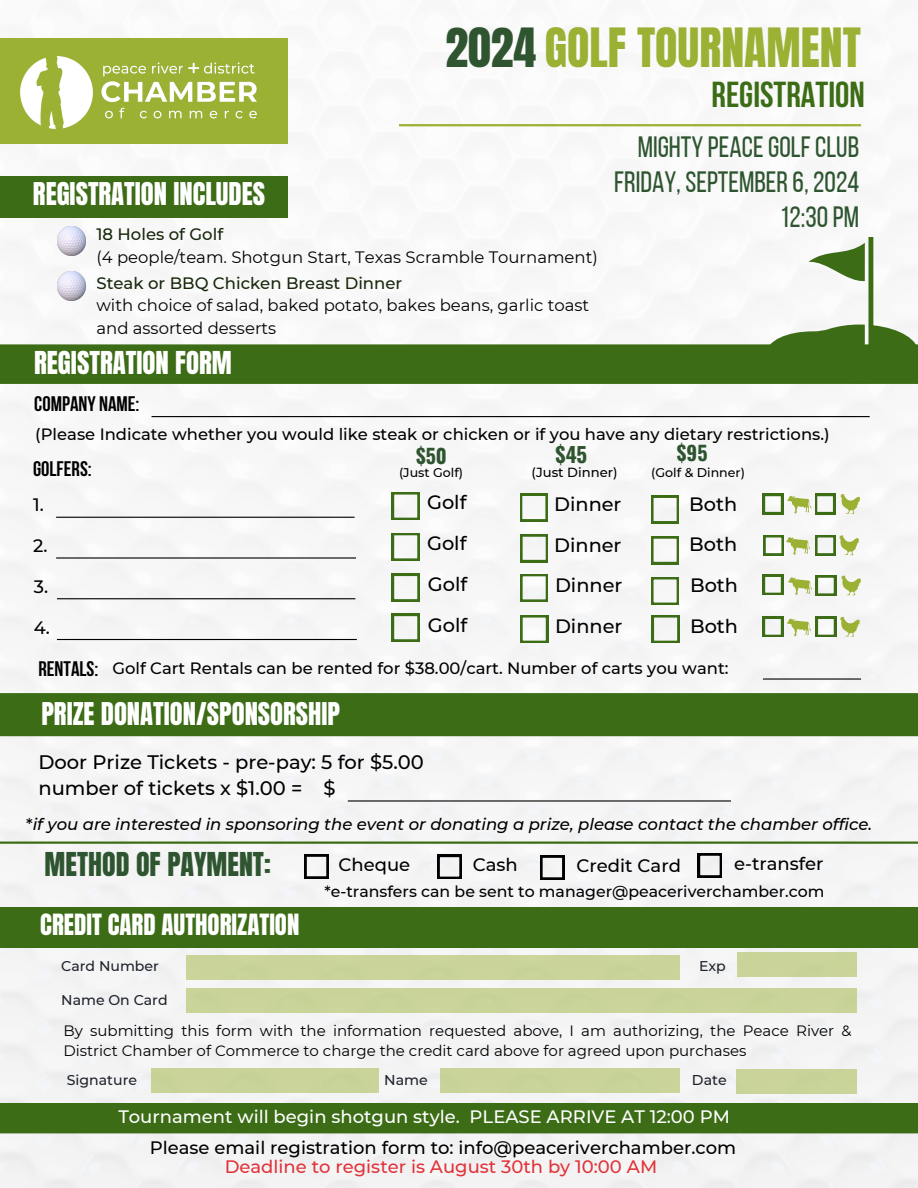
<style>
.page{position:relative;width:918px;height:1188px;background:#fff}
.page>*{position:absolute;margin:0;border:0;box-sizing:border-box;transform-origin:0 0}
.t1{font:46.05px "Anton";color:#9ab134}
.t2{font:700 36px "Bebas Neue";color:#3c6d16}
.t3{font:29.4px/34.8px "Bebas Neue";color:#2e5530;text-align:right}
.t4{font:28.05px "Anton";color:#2e5530}
.t5{font:26.85px "Anton";color:#fff}
.t6{font:26.7px "Anton";color:#fff}
.t7{font:24.9px "Anton";color:#fff}
.t8{font:700 21px "Bebas Neue";color:#000}
.t9{font:700 20.85px "Oswald";color:#2e5530}
.t10{font:700 19.95px "Oswald";color:#2e5530}
.t11{font:500 19.5px "Montserrat";color:#000}
.t12{font:500 19.35px "Montserrat";color:#000}
.t13{font:500 18px "Montserrat";color:#000}
.t14{font:500 18px "Montserrat";color:#fff}
.t15{font:500 18px "Montserrat";color:#e1333a}
.t16{font:16.5px "Montserrat";color:#000}
.t17{font:italic 500 16.5px "Montserrat";color:#000}
.t18{font:500 16.5px "Montserrat";color:#17270b}
.t19{font:500 16.35px "Montserrat";color:#000}
.t20{font:500 15.75px "Montserrat";color:#000}
.t21{font:15px/20.2px "Montserrat";color:#000}
.t22{font:500 14.25px "Montserrat";color:#1e232b}
.t23{font:500 14.1px "Montserrat";color:#1e232b}
.t24{font:500 13.2px "Montserrat";color:#000}
.t25{font:500 12.6px "Montserrat";color:#000}
.s1{color:#2e5530}
.s2{font-style:normal}
</style>
<div class="page">
<div style="left:0;top:38px;width:918px;height:1150px;background:#f6f6f6"></div>
<img style="left:57px;top:227px;width:28px;height:10px">
<hr style="left:56px;top:517px;width:299px;height:1px;background:#000">
<svg style="left:392px;top:492px;width:28px;height:28px"></svg>
<svg style="left:520px;top:494px;width:28px;height:27px"></svg>
<hr style="left:56px;top:557px;width:300px;height:2px;background:#000">
<svg style="left:392px;top:533px;width:28px;height:28px"></svg>
<svg style="left:520px;top:535px;width:28px;height:27px"></svg>
<hr style="left:57px;top:598px;width:298px;height:1px;background:#000">
<svg style="left:392px;top:574px;width:28px;height:27px"></svg>
<svg style="left:520px;top:574px;width:28px;height:28px"></svg>
<hr style="left:57px;top:639px;width:300px;height:1px;background:#000">
<svg style="left:392px;top:614px;width:28px;height:27px"></svg>
<svg style="left:520px;top:615px;width:28px;height:28px"></svg>
<svg style="left:763px;top:494px;width:97px;height:20px"></svg>
<svg style="left:764px;top:535px;width:95px;height:20px"></svg>
<svg style="left:763px;top:575px;width:98px;height:21px"></svg>
<svg style="left:763px;top:617px;width:97px;height:20px"></svg>
<div style="left:0;top:693px;width:918px;height:43px;background:#3c6d16"></div>
<div style="left:0;top:1103px;width:918px;height:30px;background:#3c6d16"></div>
<svg style="left:305px;top:855px;width:23px;height:23px"></svg>
<svg style="left:438px;top:855px;width:23px;height:24px"></svg>
<svg style="left:540px;top:856px;width:24px;height:23px"></svg>
<hr style="left:0;top:842px;width:918px;height:2px;background:#3c6d16">
<div style="left:0;top:908px;width:918px;height:40px;background:#3c6d16"></div>
<div style="left:186px;top:955px;width:494px;height:24px;background:#cad49a"></div>
<div style="left:186px;top:988px;width:671px;height:24px;background:#cad49a"></div>
<div style="left:736px;top:1070px;width:121px;height:24px;background:#c9d49a"></div>
<div style="left:152px;top:1069px;width:227px;height:24px;background:#c9d49a"></div>
<div style="left:441px;top:1069px;width:239px;height:24px;background:#c9d49a"></div>
<div style="left:737px;top:953px;width:120px;height:24px;background:#cad49a"></div>
<hr style="left:152px;top:416px;width:718px;height:1px;background:#000">
<div style="left:0;top:176px;width:288px;height:41px;background:#3c6d16"></div>
<svg style="left:651px;top:496px;width:28px;height:27px"></svg>
<svg style="left:651px;top:536px;width:28px;height:28px"></svg>
<svg style="left:651px;top:577px;width:28px;height:28px"></svg>
<svg style="left:652px;top:615px;width:27px;height:28px"></svg>
<hr style="left:348px;top:800px;width:383px;height:2px;background:#000">
<hr style="left:763px;top:678px;width:98px;height:2px;background:#000">
<svg style="left:698px;top:854px;width:24px;height:23px"></svg>
<hr style="left:399px;top:124px;width:462px;height:2px;background:#9ab134">
<svg style="left:0;top:237px;width:918px;height:147px"></svg>
<div style="left:0;top:38px;width:287px;height:105px;background:#9ab134"></div>
<img style="left:21px;top:56px;width:235px;height:72px">
<p class="t1" style="left:445px;top:14px;width:417px"><span class="s1">2024</span> GOLF TOURNAMENT</p>
<p class="t2" style="left:712px;top:80px;width:155px">REGISTRATION</p>
<p class="t6" style="left:33px;top:175px;width:234px">REGISTRATION INCLUDES</p>
<p class="t18" style="left:96px;top:224px;width:128px">18 Holes of Golf</p>
<p class="t16" style="left:96px;top:247px;width:503px">(4 people/team. Shotgun Start, Texas Scramble Tournament)</p>
<h6 class="t18" style="left:96px;top:273px;width:307px">Steak or BBQ Chicken Breast Dinner</h6>
<p class="t16" style="left:96px;top:295px;width:494px">with choice of salad, baked potato, bakes beans, garlic toast</p>
<h6 class="t16" style="left:96px;top:318px;width:181px">and assorted desserts</h6>
<p class="t5" style="left:34px;top:344px;width:199px">REGISTRATION FORM</p>
<p class="t8" style="left:34px;top:395px;width:107px">COMPANY NAME:</p>
<h6 class="t3" style="left:614px;top:133px;width:246px">MIGHTY PEACEGOLFCLUB<br>FRIDAY, SEPTEMBER6, 2024<br>12:30PM</h6>
<h6 class="t19" style="left:35px;top:424px;width:796px">(Please Indicate whether you would like steak or chicken or if you have any dietary restrictions.)</h6>
<h6 class="t8" style="left:33px;top:460px;width:60px">GOLFERS:</h6>
<p class="t13" style="left:33px;top:494px;width:12px">1.</p>
<p class="t12" style="left:427px;top:491px;width:41px">Golf</p>
<p class="t12" style="left:554px;top:492px;width:69px">Dinner</p>
<h6 class="t10" style="left:677px;top:438px;width:32px">$95</h6>
<p class="t10" style="left:416px;top:440px;width:32px">$50</p>
<p class="t9" style="left:556px;top:439px;width:33px">$45</p>
<p class="t25" style="left:399px;top:465px;width:66px">(Just Golf)</p>
<p class="t24" style="left:532px;top:464px;width:88px">(Just Dinner)</p>
<p class="t25" style="left:651px;top:465px;width:95px">(Golf &amp; Dinner)</p>
<h6 class="t12" style="left:689px;top:492px;width:50px">Both</h6>
<p class="t13" style="left:33px;top:535px;width:16px">2.</p>
<p class="t12" style="left:427px;top:531px;width:41px">Golf</p>
<h6 class="t12" style="left:554px;top:533px;width:69px">Dinner</h6>
<h6 class="t13" style="left:34px;top:575px;width:16px">3.</h6>
<h6 class="t12" style="left:428px;top:572px;width:41px">Golf</h6>
<h6 class="t12" style="left:555px;top:574px;width:69px">Dinner</h6>
<h6 class="t13" style="left:34px;top:616px;width:18px">4.</h6>
<h6 class="t12" style="left:428px;top:613px;width:41px">Golf</h6>
<h6 class="t12" style="left:555px;top:614px;width:69px">Dinner</h6>
<h6 class="t12" style="left:689px;top:533px;width:50px">Both</h6>
<h6 class="t12" style="left:690px;top:573px;width:50px">Both</h6>
<p class="t12" style="left:690px;top:614px;width:50px">Both</p>
<p class="t8" style="left:38px;top:661px;width:62px">RENTALS:</p>
<h4 class="t19" style="left:112px;top:659px;width:618px">Golf Cart Rentals can be rented for $38.00/cart. Number of carts you want:</h4>
<h6 class="t6" style="left:41px;top:695px;width:300px">PRIZE DONATION/SPONSORSHIP</h6>
<p class="t11" style="left:38px;top:751px;width:387px">Door Prize Tickets - pre-pay: 5 for $5.00</p>
<h3 class="t11" style="left:38px;top:776px;width:299px">number of tickets x $1.00 = $</h3>
<p class="t17" style="left:26px;top:814px;width:848px"><span class="s2">*</span>if you are interested in sponsoring the event or donating a prize, please contact the chamber office.</p>
<p class="t4" style="left:45px;top:844px;width:228px">METHOD OF PAYMENT:</p>
<p class="t13" style="left:338px;top:854px;width:73px">Cheque</p>
<p class="t13" style="left:473px;top:854px;width:47px">Cash</p>
<h6 class="t13" style="left:577px;top:855px;width:106px">Credit Card</h6>
<h5 class="t13" style="left:734px;top:853px;width:91px">e-transfer</h5>
<p class="t20" style="left:324px;top:882px;width:502px">*e-transfers can be sent to manager@peaceriverchamber.com</p>
<h6 class="t7" style="left:40px;top:906px;width:261px">CREDIT CARD AUTHORIZATION</h6>
<p class="t23" style="left:61px;top:957px;width:99px">Card Number</p>
<h3 class="t23" style="left:61px;top:991px;width:108px">Name On Card</h3>
<p class="t23" style="left:699px;top:958px;width:28px">Exp</p>
<p class="t21" style="left:63px;top:1020px;width:790px">By submitting this form with the information requested above, I am authorizing, the Peace River &amp;<br>District Chamber of Commerce to charge the credit card above for agreed upon purchases</p>
<p class="t23" style="left:67px;top:1071px;width:72px">Signature</p>
<p class="t22" style="left:384px;top:1071px;width:45px">Name</p>
<p class="t22" style="left:692px;top:1071px;width:36px">Date</p>
<p class="t14" style="left:118px;top:1106px;width:613px">Tournament will begin shotgun style. PLEASE ARRIVE AT 12:00 PM</p>
<h3 class="t13" style="left:150px;top:1137px;width:588px">Please email registration form to: info@peaceriverchamber.com</h3>
<h6 class="t15" style="left:225px;top:1156px;width:434px">Deadline to register is August 30th by 10:00 AM</h6>
</div>
